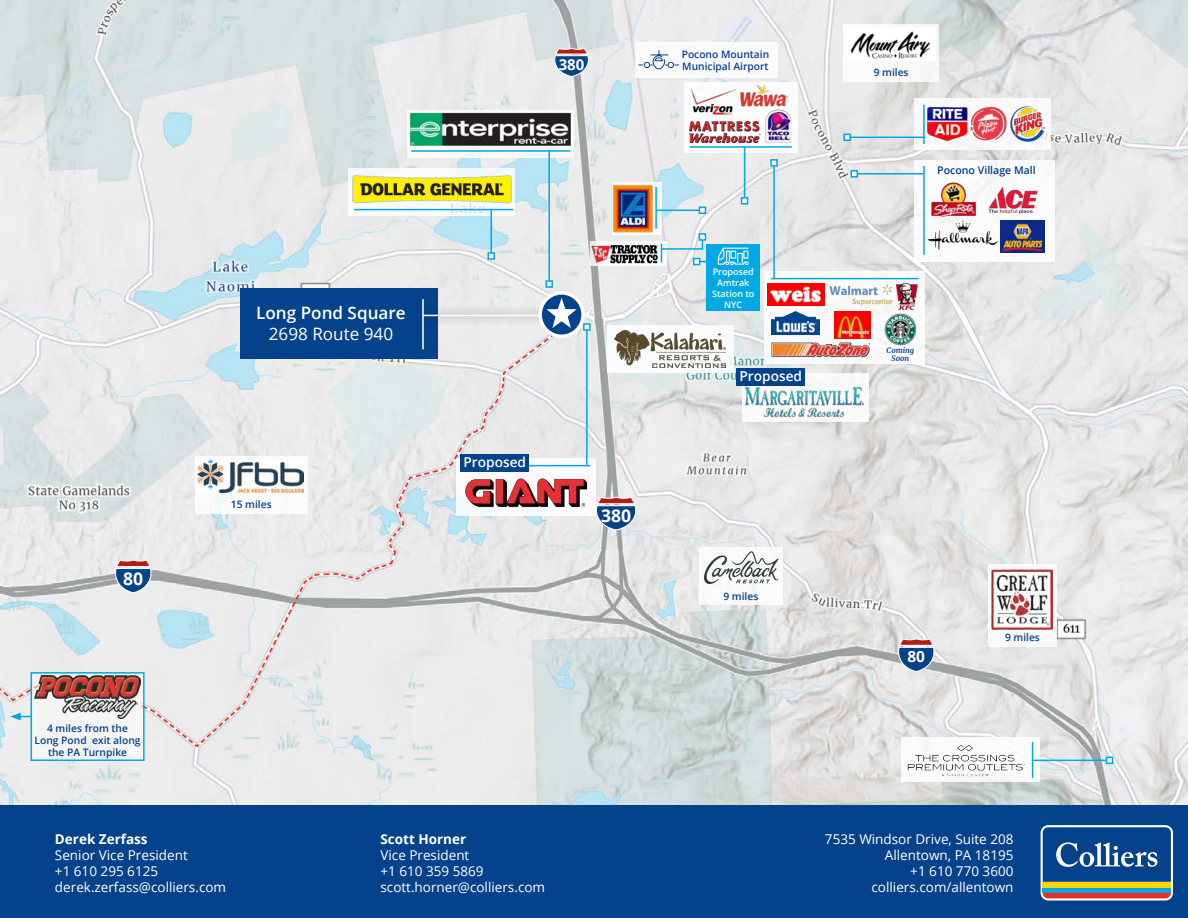
<style>
.page{position:relative;width:1188px;height:918px;background:#fff}
.page>*{position:absolute;margin:0;border:0;box-sizing:border-box;transform-origin:0 0}
.t1{font:700 17.55px "Open Sans";color:#fff}
.t2{font:600 17.1px "Open Sans";color:#fff}
.t3{font:17.1px "Open Sans";color:#fff}
.t4{font:700 15.45px "Open Sans";color:#fff}
.t5{font:700 15px "Open Sans";color:#fff}
.t6{font:600 13.65px "Open Sans";color:#fff}
.t7{font:13.5px "Open Sans";color:#fff}
.t8{font:700 13.5px "Open Sans";color:#fff}
.t9{font:600 10.5px "Open Sans";color:#003f87}
.t10{font:600 10.2px/12px "Open Sans";color:#05428c;text-align:center}
.body_indent{font:600 9px/10.8px "Open Sans";color:#fff;text-align:center}
.body_indent-2{font:italic 700 7.5px/7.5px "Merriweather";color:#05428c;text-align:center}
</style>
<div class="page">
<img style="left:0;top:0;width:1188px;height:806px">
<div style="left:240px;top:288px;width:198px;height:70px;background:#05428c"></div>
<svg style="left:0;top:332px;width:555px;height:416px;background:#dde1e4"></svg>
<div style="left:31px;top:673px;width:113px;height:87px;background:#f4f4f4"></div>
<div style="left:31px;top:672px;width:114px;height:89px;border:2px solid #00a8e4"></div>
<img style="left:34px;top:676px;width:80px;height:38px">
<div style="left:195px;top:456px;width:113px;height:58px;background:#fff"></div>
<img style="left:198px;top:460px;width:106px;height:33px">
<div style="left:699px;top:548px;width:84px;height:57px;background:#fff"></div>
<img style="left:704px;top:551px;width:75px;height:33px">
<div style="left:988px;top:564px;width:69px;height:82px;background:#fff"></div>
<img style="left:992px;top:569px;width:60px;height:60px">
<div style="left:843px;top:24px;width:96px;height:58px;background:#fff"></div>
<img style="left:850px;top:31px;width:80px;height:28px">
<div style="left:415px;top:305px;width:136px;height:21px;background:#231f20;opacity:.75"></div>
<hr style="left:423px;top:315px;width:119px;height:1px;background:#fff">
<hr style="left:422px;top:299px;width:2px;height:50px;background:#fff">
<svg style="left:349px;top:168px;width:166px;height:48px"></svg>
<img style="left:349px;top:172px;width:166px;height:33px">
<div style="left:612px;top:183px;width:50px;height:52px;background:#f1f9fb"></div>
<img style="left:613px;top:185px;width:40px;height:48px">
<div style="left:914px;top:99px;width:137px;height:51px;background:#fff"></div>
<div style="left:591px;top:241px;width:76px;height:24px;background:#fff"></div>
<img style="left:591px;top:242px;width:67px;height:23px">
<div style="left:407px;top:110px;width:167px;height:48px;background:#fff"></div>
<img style="left:410px;top:110px;width:161px;height:39px">
<hr style="left:354px;top:209px;width:159px;height:1px;background:#00a8e4">
<hr style="left:491px;top:210px;width:1px;height:43px;background:#00a8e4">
<div style="left:488px;top:252px;width:7px;height:8px;border:2px solid #00a8e4"></div>
<hr style="left:655px;top:187px;width:2px;height:42px;background:#00a8e4">
<hr style="left:656px;top:210px;width:43px;height:1px;background:#00a8e4">
<div style="left:699px;top:207px;width:7px;height:7px;border:2px solid #00a8e4"></div>
<hr style="left:411px;top:150px;width:159px;height:2px;background:#00a8e4">
<hr style="left:548px;top:150px;width:2px;height:131px;background:#00a8e4">
<div style="left:545px;top:280px;width:8px;height:8px;border:2px solid #00a8e4"></div>
<hr style="left:923px;top:105px;width:2px;height:39px;background:#00a8e4">
<hr style="left:850px;top:137px;width:75px;height:1px;background:#00a8e4">
<div style="left:843px;top:134px;width:8px;height:7px;border:2px solid #00a8e4"></div>
<div style="left:699px;top:233px;width:7px;height:8px;border:2px solid #00a8e4"></div>
<svg style="left:554px;top:47px;width:36px;height:31px"></svg>
<svg style="left:595px;top:496px;width:43px;height:35px"></svg>
<svg style="left:114px;top:559px;width:202px;height:187px;background:#dedfe1"></svg>
<svg style="left:897px;top:637px;width:38px;height:36px"></svg>
<div style="left:456px;top:458px;width:140px;height:58px;background:#fff"></div>
<img style="left:464px;top:478px;width:124px;height:33px">
<div style="left:902px;top:738px;width:138px;height:44px;background:linear-gradient(to bottom,#fafafa,#fafafa)"></div>
<img style="left:902px;top:738px;width:129px;height:44px">
<hr style="left:462px;top:465px;width:128px;height:1px;background:#00a8e4">
<hr style="left:586px;top:330px;width:2px;height:135px;background:#00a8e4">
<div style="left:583px;top:323px;width:8px;height:8px;border:2px solid #00a8e4"></div>
<div style="left:460px;top:454px;width:69px;height:18px;background:#05428c"></div>
<div style="left:764px;top:271px;width:161px;height:92px;background:#fff"></div>
<div style="left:914px;top:161px;width:141px;height:101px;background:#fff"></div>
<div style="left:684px;top:82px;width:114px;height:71px;background:#fff"></div>
<div style="left:607px;top:326px;width:126px;height:47px;background:#fff"></div>
<img style="left:615px;top:330px;width:111px;height:37px">
<img style="left:1010px;top:107px;width:34px;height:34px">
<img style="left:971px;top:106px;width:36px;height:35px">
<img style="left:927px;top:107px;width:41px;height:34px">
<div style="left:635px;top:42px;width:142px;height:36px;background:#fff"></div>
<svg style="left:638px;top:50px;width:41px;height:20px"></svg>
<hr style="left:771px;top:278px;width:148px;height:1px;background:#00a8e4">
<hr style="left:773px;top:166px;width:2px;height:113px;background:#00a8e4">
<div style="left:770px;top:159px;width:8px;height:8px;border:2px solid #00a8e4"></div>
<img style="left:830px;top:284px;width:63px;height:22px">
<img style="left:767px;top:284px;width:57px;height:22px">
<img style="left:772px;top:312px;width:48px;height:22px">
<img style="left:835px;top:311px;width:35px;height:27px">
<img style="left:895px;top:282px;width:23px;height:28px">
<img style="left:884px;top:314px;width:33px;height:32px">
<img style="left:771px;top:342px;width:99px;height:15px">
<img style="left:931px;top:183px;width:44px;height:34px">
<img style="left:740px;top:85px;width:48px;height:22px">
<img style="left:927px;top:220px;width:71px;height:30px">
<img style="left:690px;top:121px;width:71px;height:21px">
<img style="left:988px;top:186px;width:50px;height:27px">
<img style="left:765px;top:110px;width:26px;height:32px">
<img style="left:1000px;top:220px;width:45px;height:33px">
<img style="left:690px;top:89px;width:46px;height:26px">
<hr style="left:923px;top:166px;width:2px;height:89px;background:#00a8e4">
<hr style="left:857px;top:173px;width:67px;height:2px;background:#00a8e4">
<div style="left:851px;top:170px;width:7px;height:8px;border:2px solid #00a8e4"></div>
<hr style="left:690px;top:146px;width:102px;height:2px;background:#00a8e4">
<hr style="left:744px;top:147px;width:1px;height:51px;background:#00a8e4">
<div style="left:741px;top:197px;width:7px;height:8px;border:2px solid #00a8e4"></div>
<hr style="left:1032px;top:742px;width:1px;height:36px;background:#00a8e4">
<hr style="left:1032px;top:760px;width:75px;height:1px;background:#00a8e4">
<div style="left:1106px;top:757px;width:7px;height:7px;border:2px solid #00a8e4"></div>
<svg style="left:540px;top:293px;width:43px;height:43px"></svg>
<div style="left:538px;top:291px;width:47px;height:47px;border:3px solid #fff;border-radius:50%"></div>
<svg style="left:547px;top:298px;width:30px;height:30px"></svg>
<div style="left:742px;top:374px;width:126px;height:48px;background:#f9f8f8"></div>
<img style="left:742px;top:385px;width:122px;height:37px">
<div style="left:736px;top:368px;width:69px;height:17px;background:#05428c"></div>
<svg style="left:10px;top:713px;width:21px;height:7px"></svg>
<div style="left:707px;top:245px;width:53px;height:66px;background:#00a8e4"></div>
<svg style="left:660px;top:234px;width:90px;height:32px"></svg>
<div style="left:0;top:806px;width:1188px;height:112px;background:#05428c"></div>
<svg style="left:1041px;top:825px;width:132px;height:76px"></svg>
<div style="left:1043px;top:887px;width:128px;height:6px;background:#00a8e4"></div>
<div style="left:1043px;top:882px;width:128px;height:5px;background:#fed503"></div>
<svg style="left:1043px;top:893px;width:128px;height:5px"></svg>
<svg style="left:1043px;top:827px;width:128px;height:55px"></svg>
<p class="t5" style="left:559px;top:54px;width:27px">380</p>
<p class="t1" style="left:123px;top:566px;width:22px">80</p>
<p class="t10" style="left:47px;top:722px;width:82px">4 miles from the</p>
<p class="t10" style="left:35px;top:734px;width:107px">Long Pond exit along the PA Turnpike</p>
<p class="t2" style="left:256px;top:302px;width:151px">Long Pond Square</p>
<p class="t3" style="left:269px;top:322px;width:126px">2698 Route 940</p>
<p class="t10" style="left:231px;top:498px;width:42px">15 miles</p>
<p class="t6" style="left:464px;top:453px;width:64px">Proposed</p>
<p class="t8" style="left:55px;top:829px;width:94px">Derek Zerfass</p>
<p class="t7" style="left:55px;top:846px;width:134px">Senior Vice President</p>
<p class="t7" style="left:55px;top:862px;width:105px">+1 610 295 6125</p>
<p class="t7" style="left:55px;top:878px;width:173px">derek.zerfass@colliers.com</p>
<p class="t8" style="left:380px;top:829px;width:87px">Scott Horner</p>
<p class="t7" style="left:380px;top:846px;width:90px">Vice President</p>
<p class="t7" style="left:380px;top:862px;width:105px">+1 610 359 5869</p>
<p class="t7" style="left:380px;top:878px;width:166px">scott.horner@colliers.com</p>
<p class="t1" style="left:601px;top:504px;width:32px">380</p>
<p class="t10" style="left:682px;top:48px;width:89px">Pocono Mountain</p>
<p class="t10" style="left:682px;top:60px;width:88px">Municipal Airport</p>
<p class="body_indent" style="left:712px;top:266px;width:44px">Proposed<br>Amtrak<br>Station to<br>NYC</p>
<p class="t6" style="left:740px;top:367px;width:64px">Proposed</p>
<p class="t10" style="left:874px;top:66px;width:36px">9 miles</p>
<p class="t9" style="left:937px;top:163px;width:100px">Pocono Village Mall</p>
<p class="body_indent-2" style="left:887px;top:347px;width:29px">Coming<br>Soon</p>
<p class="t10" style="left:723px;top:590px;width:36px">9 miles</p>
<p class="t4" style="left:907px;top:646px;width:19px">80</p>
<p class="t10" style="left:1005px;top:631px;width:36px">9 miles</p>
<p class="t7" style="left:825px;top:830px;width:190px">7535 Windsor Drive, Suite 208</p>
<p class="t7" style="left:885px;top:846px;width:130px">Allentown, PA 18195</p>
<p class="t7" style="left:910px;top:862px;width:105px">+1 610 770 3600</p>
<p class="t7" style="left:872px;top:878px;width:143px">colliers.com/allentown</p>
</div>
